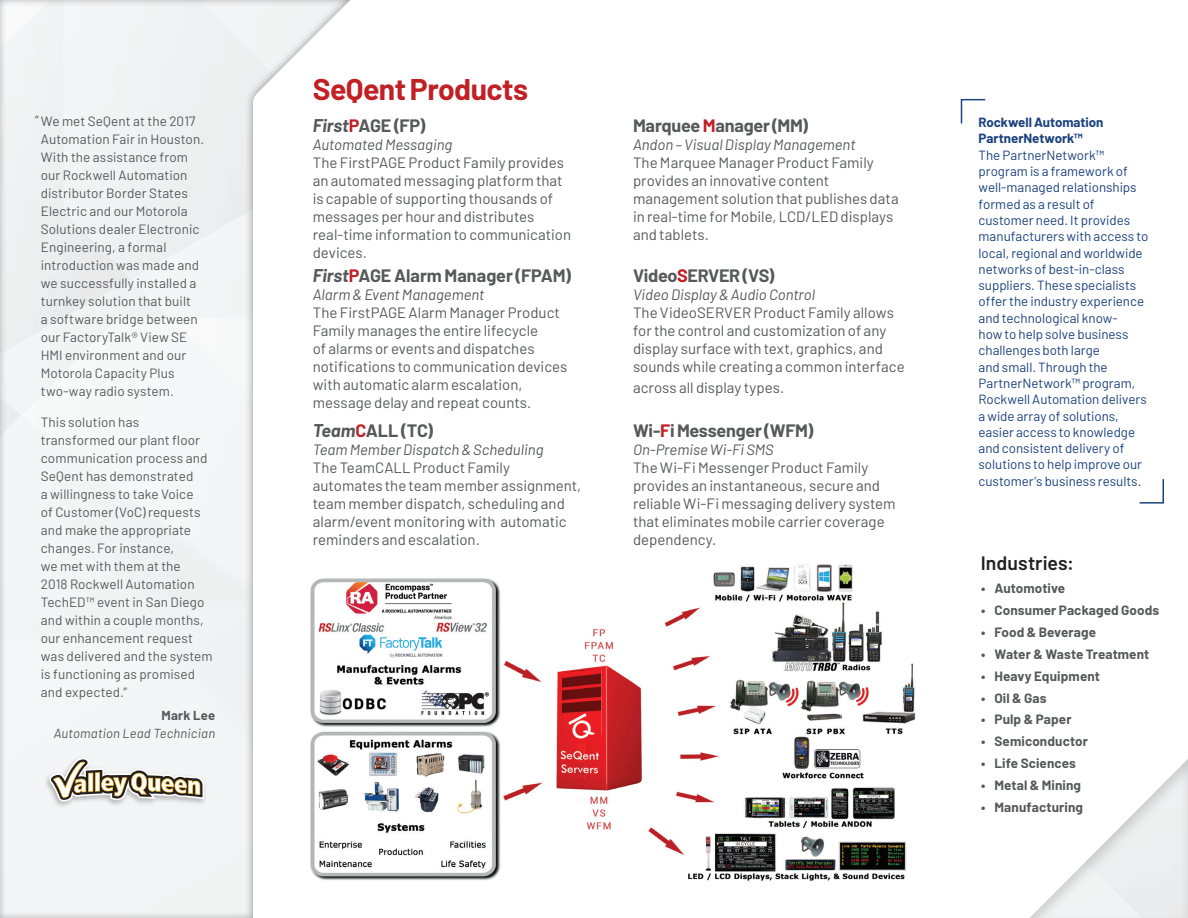
<style>
.page{position:relative;width:1188px;height:918px;background:#fff}
.page>*{position:absolute;margin:0;border:0;box-sizing:border-box;transform-origin:0 0}
.t1{font:700 30px "Barlow";letter-spacing:-.02em;color:#c12025}
.t2{font:600 19.5px "Barlow";letter-spacing:.005em;color:#231f20}
.t3{font:700 18px "Barlow";letter-spacing:-.015em;color:#57585a}
.t4{font:15px/18px "Barlow";color:#57585a}
.t5{font:italic 15px "Barlow";color:#57585a}
.t6{font:13.5px/18px "Barlow";letter-spacing:.005em;color:#57585a}
.t7{font:700 13.5px "Barlow";letter-spacing:.005em;color:#57585a}
.t8{font:13.35px/16.4px "Barlow";letter-spacing:-.005em;color:#1a417c}
.t9{font:700 13.35px/16.4px "Barlow";color:#1a417c}
.t10{font:italic 13.05px "Barlow";letter-spacing:.015em;color:#57585a}
.t11{font:700 13.05px "Barlow";letter-spacing:.02em;color:#57585a}
.s1{font-style:italic}
.s2{color:#c12025}
</style>
<div class="page">
<div style="left:0;top:0;width:398px;height:918px;background:#f4f5f6"></div>
<svg style="left:960px;top:98px;width:26px;height:26px"></svg>
<svg style="left:1139px;top:479px;width:25px;height:25px"></svg>
<div style="left:1011px;top:731px;width:177px;height:187px;background:#231f20;opacity:.2"></div>
<div style="left:43px;top:755px;width:165px;height:54px;background:#231f20;opacity:.3"></div>
<svg style="left:49px;top:758px;width:155px;height:44px"></svg>
<img style="left:311px;top:558px;width:605px;height:330px">
<p class="t6" style="left:41px;top:111px;width:165px;text-indent:-5px">“We met SeQent at the 2017<br>Automation Fair in Houston.<br>With the assistance from our Rockwell Automation distributor Border States<br>Electric and our Motorola<br>Solutions dealer Electronic<br>Engineering, a formal introduction was made and we successfully installed a turnkey solution that built<br>a software bridge between our FactoryTalk® View SE<br>HMI environment and our<br>Motorola Capacity Plus two-way radio system.</p>
<p class="t6" style="left:41px;top:413px;width:173px">This solution has transformed our plant floor communication process and<br>SeQent has demonstrated<br>a willingness to take Voice<br>of Customer (VoC) requests and make the appropriate changes. For instance,<br>we met with them at the<br>2018 Rockwell Automation<br>TechED™ event in San Diego and within a couple months, our enhancement request was delivered and the system is functioning as promised and expected.”</p>
<p class="t11" style="left:161px;top:706px;width:55px">Mark Lee</p>
<p class="t10" style="left:54px;top:724px;width:163px">Automation Lead Technician</p>
<h1 class="t1" style="left:313px;top:67px;width:217px">SeQent Products</h1>
<p class="t3" style="left:313px;top:112px;width:114px"><span class="s1">First</span><span class="s2">P</span>AGE (FP)</p>
<p class="t5" style="left:313px;top:133px;width:141px">Automated Messaging</p>
<p class="t4" style="left:313px;top:152px;width:260px">The FirstPAGE Product Family provides an automated messaging platform that is capable of supporting thousands of messages per hour and distributes real-time information to communication devices.</p>
<p class="t3" style="left:313px;top:262px;width:260px"><span class="s1">First</span><span class="s2">P</span>AGE Alarm Manager (FPAM)</p>
<p class="t5" style="left:313px;top:284px;width:173px">Alarm &amp; Event Management</p>
<p class="t4" style="left:313px;top:303px;width:256px">The FirstPAGE Alarm Manager Product Family manages the entire lifecycle<br>of alarms or events and dispatches notifications to communication devices with automatic alarm escalation, message delay and repeat counts.</p>
<p class="t3" style="left:313px;top:417px;width:122px"><span class="s1">Team</span><span class="s2">C</span>ALL (TC)</p>
<p class="t5" style="left:313px;top:438px;width:232px">Team Member Dispatch &amp; Scheduling</p>
<p class="t4" style="left:313px;top:457px;width:270px">The TeamCALL Product Family automates the team member assignment, team member dispatch, scheduling and alarm/event monitoring with automatic reminders and escalation.</p>
<p class="t3" style="left:633px;top:112px;width:177px">Marquee <span class="s2">M</span>anager (MM)</p>
<p class="t5" style="left:633px;top:134px;width:224px">Andon – Visual Display Management</p>
<p class="t4" style="left:633px;top:153px;width:267px">The Marquee Manager Product Family provides an innovative content management solution that publishes data in real-time for Mobile, LCD/LED displays and tablets.</p>
<p class="t3" style="left:633px;top:262px;width:143px">Video<span class="s2">S</span>ERVER (VS)</p>
<p class="t5" style="left:633px;top:284px;width:184px">Video Display &amp; Audio Control</p>
<p class="t4" style="left:633px;top:303px;width:273px">The VideoSERVER Product Family allows for the control and customization of any display surface with text, graphics, and sounds while creating a common interface</p>
<p class="t4" style="left:633px;top:378px;width:153px">across all display types.</p>
<p class="t3" style="left:633px;top:417px;width:182px">Wi-<span class="s2">F</span>i Messenger (WFM)</p>
<p class="t5" style="left:633px;top:439px;width:142px">On-Premise Wi-Fi SMS</p>
<p class="t4" style="left:633px;top:458px;width:264px">The Wi-Fi Messenger Product Family provides an instantaneous, secure and reliable Wi-Fi messaging delivery system that eliminates mobile carrier coverage dependency.</p>
<p class="t9" style="left:979px;top:113px;width:127px">Rockwell Automation<br>PartnerNetwork™</p>
<p class="t8" style="left:979px;top:146px;width:171px">The PartnerNetwork™ program is a framework of well-managed relationships formed as a result of customer need. It provides manufacturers with access to local, regional and worldwide networks of best-in-class suppliers. These specialists offer the industry experience and technological know-<br>how to help solve business challenges both large<br>and small. Through the<br>PartnerNetwork™ program,<br>Rockwell Automation delivers a wide array of solutions, easier access to knowledge and consistent delivery of solutions to help improve our customer’s business results.</p>
<h2 class="t2" style="left:981px;top:549px;width:95px">Industries:</h2>
<p class="t7" style="left:981px;top:579px;width:86px">• Automotive</p>
<p class="t7" style="left:981px;top:600px;width:180px">• Consumer Packaged Goods</p>
<p class="t7" style="left:981px;top:622px;width:117px">• Food &amp; Beverage</p>
<p class="t7" style="left:981px;top:644px;width:170px">• Water &amp; Waste Treatment</p>
<p class="t7" style="left:981px;top:666px;width:121px">• Heavy Equipment</p>
<p class="t7" style="left:981px;top:688px;width:67px">• Oil &amp; Gas</p>
<p class="t7" style="left:981px;top:710px;width:92px">• Pulp &amp; Paper</p>
<p class="t7" style="left:981px;top:731px;width:108px">• Semiconductor</p>
<p class="t7" style="left:981px;top:753px;width:97px">• Life Sciences</p>
<p class="t7" style="left:981px;top:775px;width:102px">• Metal &amp; Mining</p>
<p class="t7" style="left:981px;top:797px;width:104px">• Manufacturing</p>
</div>
